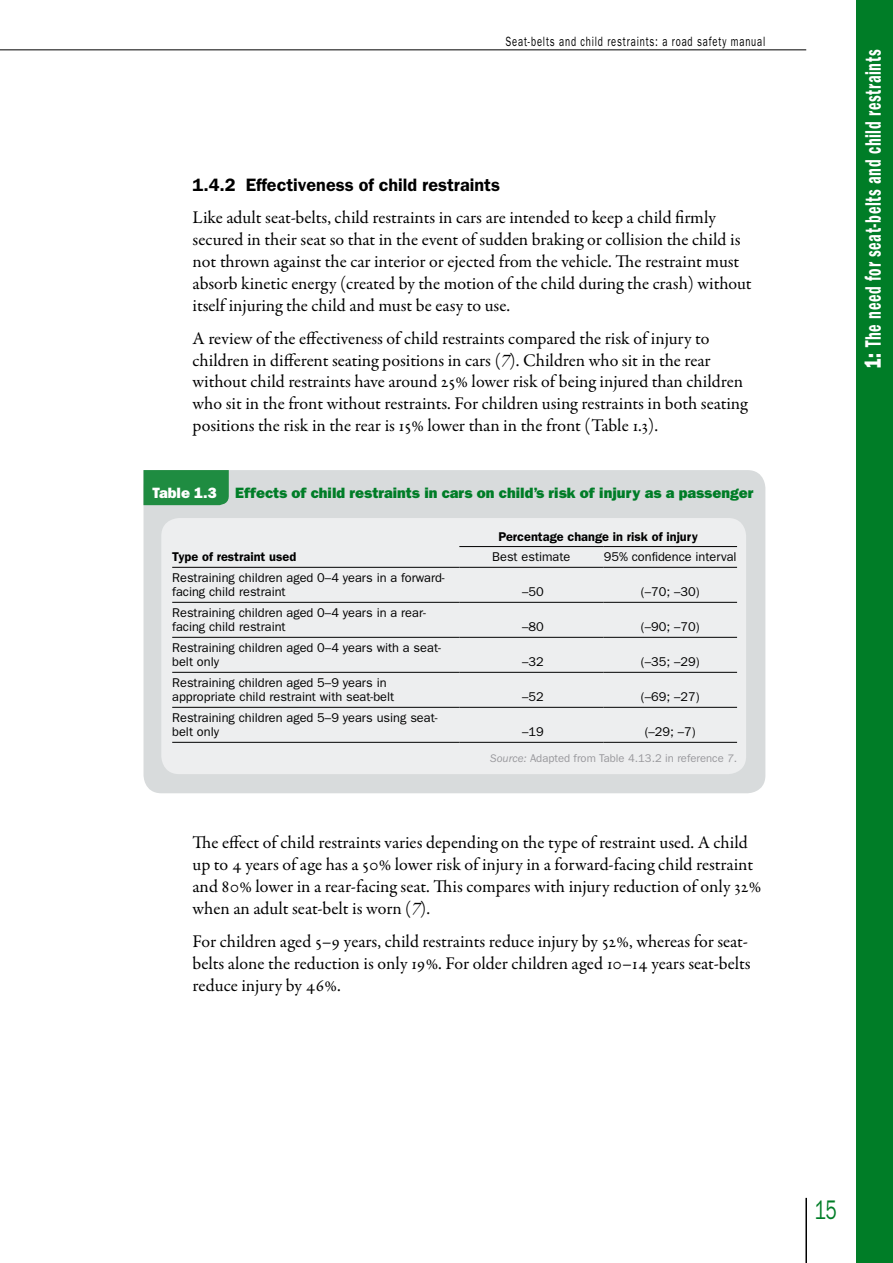
<style>
.page{position:relative;width:893px;height:1263px;background:#fff}
.page>*{position:absolute;margin:0;border:0;box-sizing:border-box;transform-origin:0 0}
.t1{font:27px "ITC Franklin Gothic Std";color:#007d27;scale:.7 1}
.t2{font:23.1px "ITC Franklin Gothic Std Dm Cd";letter-spacing:.04em;color:#fff;scale:.7 1}
.t3{font:18px/21.9px "Garamond Premr Pro";letter-spacing:-.005em;color:#000}
.t4{font:600 18px "ITC Franklin Gothic Std";color:#000}
.t5{font:15px "ITC Franklin Gothic Std Hvy";color:#007d27}
.t6{font:13.5px "ITC Franklin Gothic Std";letter-spacing:.09em;color:#000;scale:.7 1}
.t7{font:12.75px/14.2px "ITC Franklin Gothic Std";color:#000}
.t8{font:600 12.75px "ITC Franklin Gothic Std";color:#000}
.t9{font:11.25px "ITC Franklin Gothic Std";color:#98989c}
.s1{font-style:italic}
.s2{color:#fff}
.s3{font-family:"ITC Franklin Gothic Std Hvy"}
</style>
<div class="page">
<hr style="left:805px;top:1198px;width:2px;height:65px;background:#000">
<div style="left:856px;top:0;width:37px;height:1263px;background:#007d27"></div>
<hr style="left:0;top:50px;width:806px;height:1px;background:#000">
<div style="left:144px;top:470px;width:621px;height:323px;background:#d8dbdc;border-radius:18px"></div>
<div style="left:144px;top:470px;width:85px;height:35px;background:#1f8c41"></div>
<div style="left:161px;top:518px;width:585px;height:256px;background:#edeeef;border-radius:18px"></div>
<hr style="left:459px;top:546px;width:144px;height:1px;background:#000">
<hr style="left:603px;top:546px;width:134px;height:1px;background:#000">
<hr style="left:172px;top:567px;width:287px;height:1px;background:#000">
<hr style="left:459px;top:567px;width:144px;height:1px;background:#000">
<hr style="left:603px;top:567px;width:134px;height:1px;background:#000">
<hr style="left:172px;top:602px;width:287px;height:1px;background:#000">
<hr style="left:459px;top:602px;width:144px;height:1px;background:#000">
<hr style="left:603px;top:602px;width:134px;height:1px;background:#000">
<hr style="left:172px;top:637px;width:287px;height:1px;background:#000">
<hr style="left:459px;top:637px;width:144px;height:1px;background:#000">
<hr style="left:603px;top:637px;width:134px;height:1px;background:#000">
<hr style="left:172px;top:672px;width:287px;height:1px;background:#000">
<hr style="left:459px;top:672px;width:144px;height:1px;background:#000">
<hr style="left:603px;top:672px;width:134px;height:1px;background:#000">
<hr style="left:172px;top:707px;width:287px;height:1px;background:#000">
<hr style="left:459px;top:707px;width:144px;height:1px;background:#000">
<hr style="left:603px;top:707px;width:134px;height:1px;background:#000">
<hr style="left:172px;top:742px;width:287px;height:1px;background:#000">
<hr style="left:459px;top:742px;width:144px;height:1px;background:#000">
<hr style="left:603px;top:742px;width:134px;height:1px;background:#000">
<p class="t6" style="left:505px;top:34px;width:373px">Seat-belts and child restraints: a road safety manual</p>
<p class="t4" style="left:193px;top:174px;width:309px">1.4.2 Effectiveness of child restraints</p>
<p class="t3" style="left:193px;top:207px;width:561px">Like adult seat-belts, child restraints in cars are intended to keep a child firmly secured in their seat so that in the event of sudden braking or collision the child is not thrown against the car interior or ejected from the vehicle. The restraint must absorb kinetic energy (created by the motion of the child during the crash) without itself injuring the child and must be easy to use.</p>
<p class="t3" style="left:193px;top:327px;width:556px">A review of the effectiveness of child restraints compared the risk of injury to children in different seating positions in cars (<span class="s1">7</span>). Children who sit in the rear without child restraints have around 25% lower risk of being injured than children who sit in the front without restraints. For children using restraints in both seating positions the risk in the rear is 15% lower than in the front (Table 1.3).</p>
<p class="t5" style="left:153px;top:484px;width:602px"><span class="s2">Table 1.3</span> Effects of child restraints in cars on child’s risk of injury as a passenger</p>
<p class="t8" style="left:172px;top:549px;width:126px">Type of restraint used</p>
<p class="t7" style="left:172px;top:571px;width:274px">Restraining children aged 0–4 years in a forward&shy;facing child restraint</p>
<p class="t7" style="left:172px;top:606px;width:255px">Restraining children aged 0–4 years in a rear&shy;facing child restraint</p>
<p class="t7" style="left:172px;top:641px;width:270px">Restraining children aged 0–4 years with a seat&shy;belt only</p>
<p class="t7" style="left:172px;top:676px;width:224px">Restraining children aged 5–9 years in appropriate child restraint with seat-belt</p>
<p class="t7" style="left:172px;top:711px;width:267px">Restraining children aged 5–9 years using seat&shy;belt only</p>
<p class="t8" style="left:498px;top:529px;width:201px">Percentage change in risk of injury</p>
<p class="t7" style="left:492px;top:550px;width:80px">Best estimate</p>
<p class="t7" style="left:604px;top:550px;width:134px">95% confidence interval</p>
<p class="t7" style="left:522px;top:585px;width:23px">–50</p>
<p class="t7" style="left:641px;top:585px;width:60px">(–70; –30)</p>
<p class="t7" style="left:522px;top:620px;width:23px">–80</p>
<p class="t7" style="left:641px;top:620px;width:60px">(–90; –70)</p>
<p class="t7" style="left:522px;top:655px;width:23px">–32</p>
<p class="t7" style="left:641px;top:655px;width:60px">(–35; –29)</p>
<p class="t7" style="left:522px;top:690px;width:23px">–52</p>
<p class="t7" style="left:641px;top:690px;width:60px">(–69; –27)</p>
<p class="t7" style="left:522px;top:725px;width:23px">–19</p>
<p class="t7" style="left:645px;top:725px;width:52px">(–29; –7)</p>
<p class="t9" style="left:490px;top:751px;width:248px"><span class="s1">Source:</span> Adapted from Table 4.13.2 in reference <span class="s1">7</span>.</p>
<p class="t3" style="left:193px;top:832px;width:570px">The effect of child restraints varies depending on the type of restraint used. A child up to 4 years of age has a 50% lower risk of injury in a forward-facing child restraint and 80% lower in a rear-facing seat. This compares with injury reduction of only 32% when an adult seat-belt is worn (<span class="s1">7</span>).</p>
<p class="t3" style="left:193px;top:930px;width:559px">For children aged 5–9 years, child restraints reduce injury by 52%, whereas for seat&shy;belts alone the reduction is only 19%. For older children aged 10–14 years seat-belts reduce injury by 46%.</p>
<p class="t2" style="left:860px;top:368px;width:456px;rotate:-90deg"><span class="s3">1:</span> The need for seat-belts and child restraints</p>
<h1 class="t1" style="left:815px;top:1195px;width:33px">15</h1>
</div>
